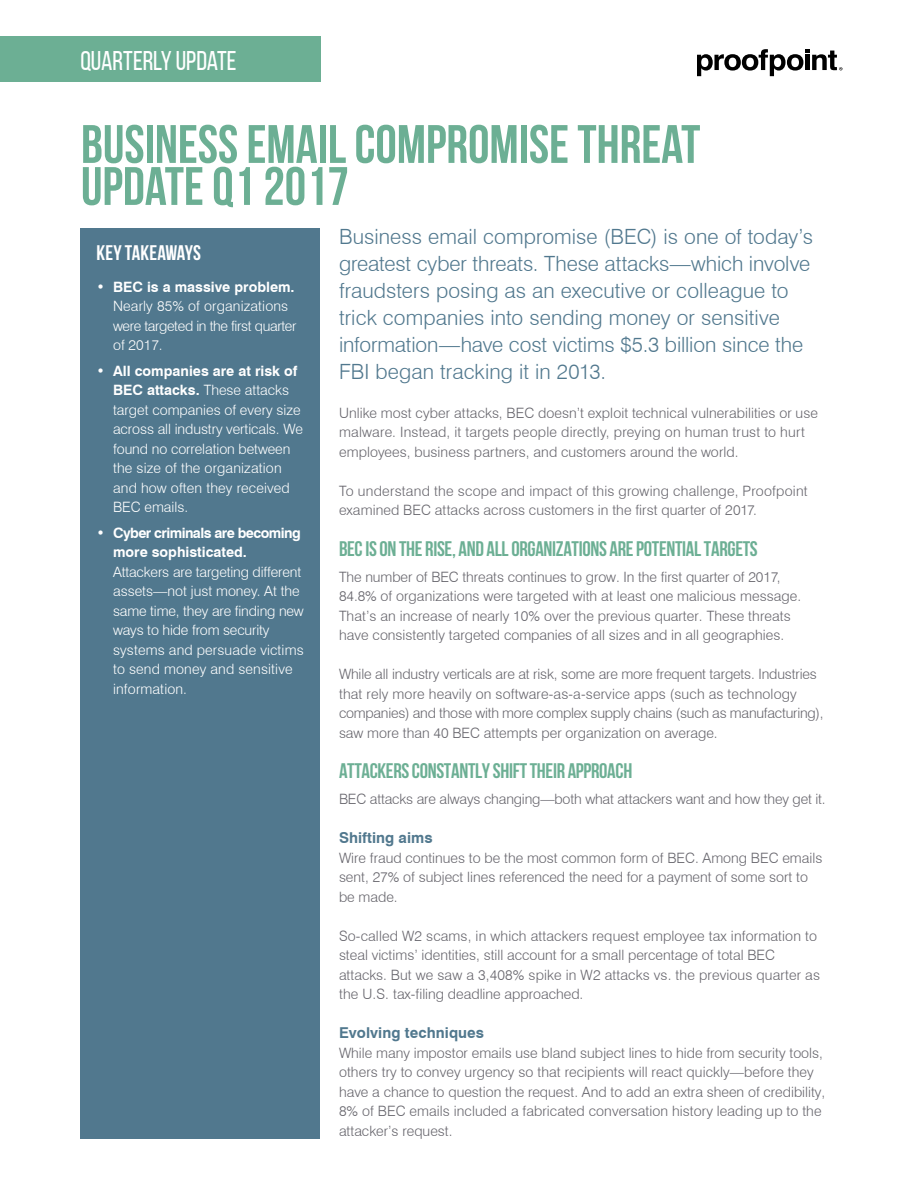
<style>
.page{position:relative;width:918px;height:1188px;background:#fff}
.page>*{position:absolute;margin:0;border:0;box-sizing:border-box;transform-origin:0 0}
.t1{font:700 54px/42px "Bebas Neue";color:#6caf94}
.t2{font:27px "Bebas Neue";letter-spacing:-.005em;color:#fff}
.t3{font:300 21px/27px "Swiss 721 BT";color:#51788e}
.t4{font:700 21px "Bebas Neue";letter-spacing:-.015em;color:#6caf94}
.t5{font:700 21px "Bebas Neue";letter-spacing:.005em;color:#fff}
.t6{font:700 15px "Swiss 721 BT";letter-spacing:.005em;color:#51788e}
.t7{font:300 14.25px/19.5px "Swiss 721 BT";color:#66656c}
.t8{font:300 14.25px/19.5px "Swiss 721 BT";color:#fff}
.t9{font:700 14.25px/19.5px "Swiss 721 BT";letter-spacing:-.04em;color:#fff}
.s1{font-weight:700}
.s2{font-weight:300}
</style>
<div class="page">
<svg style="left:697px;top:49px;width:145px;height:27px"></svg>
<div style="left:0;top:36px;width:321px;height:46px;background:#6caf94"></div>
<div style="left:80px;top:228px;width:240px;height:910px;background:#51788e"></div>
<h2 class="t2" style="left:80px;top:46px;width:158px">QUARTERLY UPDATE</h2>
<h1 class="t1" style="left:81px;top:123px;width:621px">BUSINESS EMAIL COMPROMISE THREAT<br>UPDATE Q1 2017</h1>
<p class="t3" style="left:339px;top:223px;width:476px">Business email compromise (BEC) is one of today’s greatest cyber threats. These attacks—which involve fraudsters posing as an executive or colleague to trick companies into sending money or sensitive information—have cost victims $5.3 billion since the FBI began tracking it in 2013.</p>
<p class="t7" style="left:339px;top:403px;width:481px">Unlike most cyber attacks, BEC doesn’t exploit technical vulnerabilities or use malware. Instead, it targets people directly, preying on human trust to hurt employees, business partners, and customers around the world.</p>
<p class="t7" style="left:339px;top:481px;width:470px">To understand the scope and impact of this growing challenge, Proofpoint examined BEC attacks across customers in the first quarter of 2017.</p>
<h3 class="t4" style="left:339px;top:537px;width:420px">BEC IS ON THE RISE, AND ALL ORGANIZATIONS AREPOTENTIAL TARGETS</h3>
<p class="t7" style="left:339px;top:567px;width:464px">The number of BEC threats continues to grow. In the first quarter of 2017, 84.8% of organizations were targeted with at least one malicious message.<br>That’s an increase of nearly 10% over the previous quarter. These threats have consistently targeted companies of all sizes and in all geographies.</p>
<p class="t7" style="left:339px;top:664px;width:486px">While all industry verticals are at risk, some are more frequent targets. Industries that rely more heavily on software-as-a-service apps (such as technology companies) and those with more complex supply chains (such as manufacturing), saw more than 40 BEC attempts per organization on average.</p>
<h3 class="t4" style="left:339px;top:760px;width:295px">ATTACKERS CONSTANTLY SHIFT THEIR APPROACH</h3>
<p class="t7" style="left:339px;top:789px;width:488px">BEC attacks are always changing—both what attackers want and how they get it.</p>
<p class="t6" style="left:339px;top:829px;width:95px">Shifting aims</p>
<p class="t7" style="left:339px;top:848px;width:485px">Wire fraud continues to be the most common form of BEC. Among BEC emails sent, 27% of subject lines referenced the need for a payment of some sort to be made.</p>
<p class="t7" style="left:339px;top:926px;width:483px">So-called W2 scams, in which attackers request employee tax information to steal victims’ identities, still account for a small percentage of total BEC attacks. But we saw a 3,408% spike in W2 attacks vs. the previous quarter as the U.S. tax-filing deadline approached.</p>
<p class="t6" style="left:339px;top:1024px;width:147px">Evolving techniques</p>
<p class="t7" style="left:339px;top:1043px;width:488px">While many impostor emails use bland subject lines to hide from security tools, others try to convey urgency so that recipients will react quickly—before they have a chance to question the request. And to add an extra sheen of credibility, 8% of BEC emails included a fabricated conversation history leading up to the attacker’s request.</p>
<h3 class="t5" style="left:97px;top:241px;width:106px">KEY TAKEAWAYS</h3>
<p class="t8" style="left:113px;top:277px;width:185px;text-indent:-17px">• <span class="s1">BEC is a massive problem.<br></span>Nearly 85% of organizations were targeted in the first quarter of 2017.</p>
<p class="t8" style="left:113px;top:361px;width:191px;text-indent:-17px">• <span class="s1">All companies are at risk of<br>BEC attacks.</span> These attacks target companies of every size across all industry verticals. We found no correlation between the size of the organization and how often they received<br>BEC emails.</p>
<p class="t9" style="left:113px;top:523px;width:189px;text-indent:-17px"><span class="s2">•</span> Cyber criminals are becoming more sophisticated.</p>
<p class="t8" style="left:113px;top:562px;width:192px">Attackers are targeting different assets—not just money. At the same time, they are finding new ways to hide from security systems and persuade victims to send money and sensitive information.</p>
</div>
